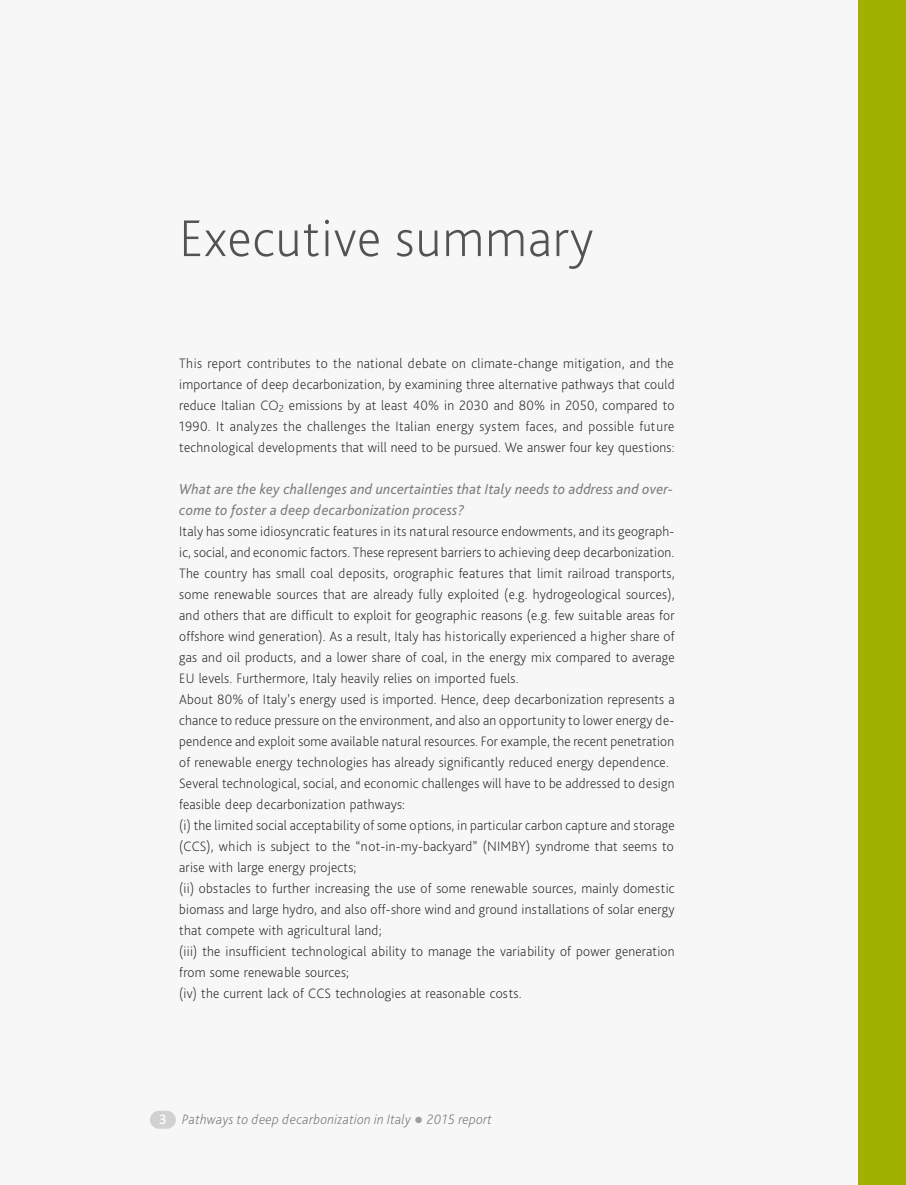
<style>
.page{position:relative;width:906px;height:1185px;background:#f7f7f7}
.page>*{position:absolute;margin:0;border:0;box-sizing:border-box;transform-origin:0 0}
._02_DDPP_TT_Title{font:200 54px "Bliss Pro";letter-spacing:.02em;color:#535352}
._15_DDPP_L1{font:italic 15px/21px "Bliss Pro";letter-spacing:.015em;color:#7e7e7d}
._00_DDPP_Normal{font:200 14.25px/21px "Bliss Pro";letter-spacing:.015em;color:#282727;text-align:justify}
.t1{font:italic 200 14.25px "Bliss Pro";letter-spacing:.025em;color:#737372}
.s1{font-weight:500;font-style:normal;color:#fff}
</style>
<div class="page">
<div style="left:858px;top:0;width:48px;height:1185px;background:#a0b100"></div>
<div style="left:159px;top:1111px;width:8px;height:18px;background:#d1d1d1"></div>
<svg style="left:150px;top:1111px;width:9px;height:18px"></svg>
<svg style="left:167px;top:1111px;width:9px;height:18px"></svg>
<p class="_02_DDPP_TT_Title" style="left:179px;top:205px;width:416px">Executive summary</p>
<p class="_00_DDPP_Normal" style="left:179px;top:352px;width:497px">This report contributes to the national debate on climate-change mitigation, and the importance of deep decarbonization, by examining three alternative pathways that could reduce Italian CO<sub>2</sub> emissions by at least 40% in 2030 and 80% in 2050, compared to 1990. It analyzes the challenges the Italian energy system faces, and possible future technological developments that will need to be pursued. We answer four key questions:</p>
<p class="_15_DDPP_L1" style="left:179px;top:478px;width:495px">What are the key challenges and uncertainties that Italy needs to address and over&shy;come to foster a deep decarbonization process?</p>
<p class="_00_DDPP_Normal" style="left:179px;top:520px;width:497px">Italy has some idiosyncratic features in its natural resource endowments, and its geograph&shy;ic, social, and economic factors. These represent barriers to achieving deep decarbonization.<br>The country has small coal deposits, orographic features that limit railroad transports, some renewable sources that are already fully exploited (e.g. hydrogeological sources), and others that are difficult to exploit for geographic reasons (e.g. few suitable areas for offshore wind generation). As a result, Italy has historically experienced a higher share of gas and oil products, and a lower share of coal, in the energy mix compared to average EU levels. Furthermore, Italy heavily relies on imported fuels.</p>
<p class="_00_DDPP_Normal" style="left:179px;top:688px;width:497px">About 80% of Italy’s energy used is imported. Hence, deep decarbonization represents a chance to reduce pressure on the environment, and also an opportunity to lower energy de&shy;pendence and exploit some available natural resources. For example, the recent penetration of renewable energy technologies has already significantly reduced energy dependence.</p>
<p class="_00_DDPP_Normal" style="left:179px;top:772px;width:497px">Several technological, social, and economic challenges will have to be addressed to design feasible deep decarbonization pathways:</p>
<p class="_00_DDPP_Normal" style="left:179px;top:814px;width:497px">(i) the limited social acceptability of some options, in particular carbon capture and storage (CCS), which is subject to the “not-in-my-backyard” (NIMBY) syndrome that seems to arise with large energy projects;</p>
<p class="_00_DDPP_Normal" style="left:179px;top:877px;width:497px">(ii) obstacles to further increasing the use of some renewable sources, mainly domestic biomass and large hydro, and also off-shore wind and ground installations of solar energy that compete with agricultural land;</p>
<p class="_00_DDPP_Normal" style="left:179px;top:940px;width:497px">(iii) the insufficient technological ability to manage the variability of power generation from some renewable sources;</p>
<p class="_00_DDPP_Normal" style="left:179px;top:982px;width:344px">(iv) the current lack of CCS technologies at reasonable costs.</p>
<p class="t1" style="left:159px;top:1111px;width:334px"><span class="s1">3</span> Pathways to deep decarbonization in Italy 2015 report</p>
</div>
